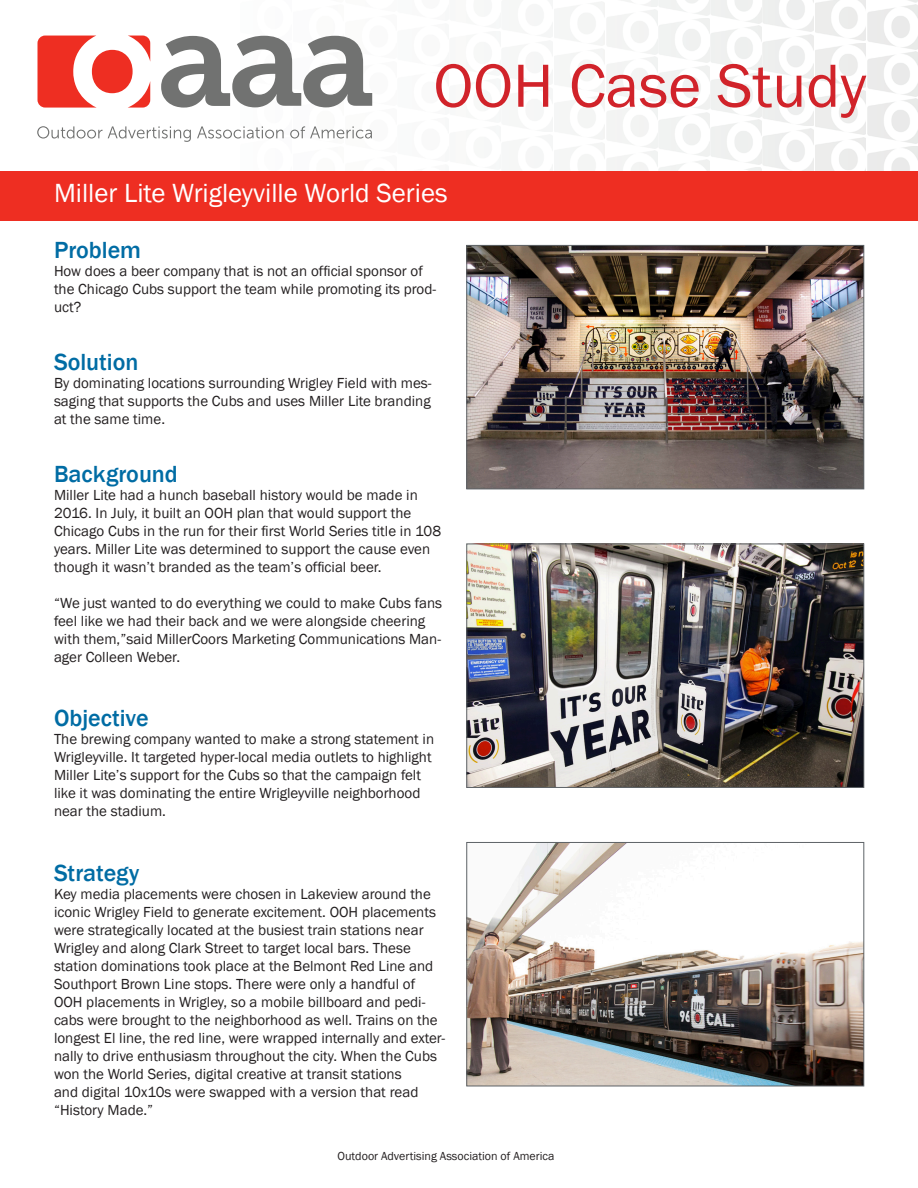
<style>
.page{position:relative;width:918px;height:1188px;background:#fff}
.page>*{position:absolute;margin:0;border:0;box-sizing:border-box;transform-origin:0 0}
.t1{font:63px "Franklin Gothic";color:#d1232a}
.t2{font:27px "Franklin Gothic";color:#fff}
.t3{font:500 24px "Franklin Gothic";color:#006ca4}
.t4{font:15px/18px "Franklin Gothic";color:#231f20}
.t5{font:12px "Franklin Gothic";color:#231f20}
</style>
<div class="page">
<img style="left:815px;top:43px;width:51px;height:44px">
<img style="left:815px;top:0;width:51px;height:40px">
<img style="left:372px;top:93px;width:1px;height:13px">
<img style="left:815px;top:137px;width:51px;height:34px">
<img style="left:867px;top:5px;width:51px;height:44px">
<img style="left:907px;top:0;width:11px;height:2px">
<img style="left:867px;top:52px;width:51px;height:44px">
<img style="left:867px;top:99px;width:51px;height:44px">
<img style="left:867px;top:146px;width:51px;height:25px">
<svg style="left:37px;top:126px;width:154px;height:16px"></svg>
<svg style="left:197px;top:126px;width:87px;height:13px"></svg>
<svg style="left:290px;top:126px;width:82px;height:13px"></svg>
<svg style="left:38px;top:36px;width:112px;height:72px"></svg>
<svg style="left:161px;top:36px;width:211px;height:72px"></svg>
<div style="left:0;top:171px;width:918px;height:50px;background:#ee2e22"></div>
<img style="left:469px;top:247px;width:393px;height:240px">
<div style="left:467px;top:245px;width:397px;height:244px;border:1px solid #5e6367"></div>
<img style="left:469px;top:546px;width:393px;height:240px">
<div style="left:467px;top:544px;width:397px;height:244px;border:1px solid #5e6367"></div>
<img style="left:469px;top:844px;width:393px;height:240px">
<div style="left:467px;top:842px;width:397px;height:244px;border:1px solid #5e6367"></div>
<p class="t1" style="left:434px;top:47px;width:434px">OOH Case Study</p>
<p class="t2" style="left:54px;top:176px;width:395px">Miller Lite Wrigleyville World Series</p>
<p class="t3" style="left:54px;top:236px;width:89px">Problem</p>
<p class="t4" style="left:54px;top:263px;width:384px">How does a beer company that is not an official sponsor of the Chicago Cubs support the team while promoting its prod&shy;uct?</p>
<p class="t3" style="left:54px;top:347px;width:86px">Solution</p>
<p class="t4" style="left:54px;top:374px;width:379px;text-align:justify">By dominating locations surrounding Wrigley Field with mes&shy;saging that supports the Cubs and uses Miller Lite branding at the same time.</p>
<p class="t3" style="left:54px;top:459px;width:125px">Background</p>
<p class="t4" style="left:54px;top:486px;width:389px">Miller Lite had a hunch baseball history would be made in 2016. In July, it built an OOH plan that would support the Chicago Cubs in the run for their first World Series title in 108 years. Miller Lite was determined to support the cause even though it wasn’t branded as the team’s official beer.</p>
<p class="t4" style="left:54px;top:594px;width:390px">“We just wanted to do everything we could to make Cubs fans feel like we had their back and we were alongside cheering with them,”said MillerCoors Marketing Communications Man&shy;ager Colleen Weber.</p>
<p class="t3" style="left:54px;top:704px;width:96px">Objective</p>
<p class="t4" style="left:54px;top:731px;width:382px">The brewing company wanted to make a strong statement in Wrigleyville. It targeted hyper-local media outlets to highlight Miller Lite’s support for the Cubs so that the campaign felt like it was dominating the entire Wrigleyville neighborhood near the stadium.</p>
<p class="t3" style="left:54px;top:858px;width:87px">Strategy</p>
<p class="t4" style="left:54px;top:886px;width:393px">Key media placements were chosen in Lakeview around the iconic Wrigley Field to generate excitement. OOH placements were strategically located at the busiest train stations near Wrigley and along Clark Street to target local bars. These station dominations took place at the Belmont Red Line and Southport Brown Line stops. There were only a handful of OOH placements in Wrigley, so a mobile billboard and pedi&shy;cabs were brought to the neighborhood as well. Trains on the longest El line, the red line, were wrapped internally and exter&shy;nally to drive enthusiasm throughout the city. When the Cubs won the World Series, digital creative at transit stations</p>
<p class="t4" style="left:54px;top:1084px;width:366px">and digital 10x10s were swapped with a version that read “History Made.”</p>
<p class="t5" style="left:338px;top:1148px;width:219px">Outdoor Advertising Association of America</p>
</div>
